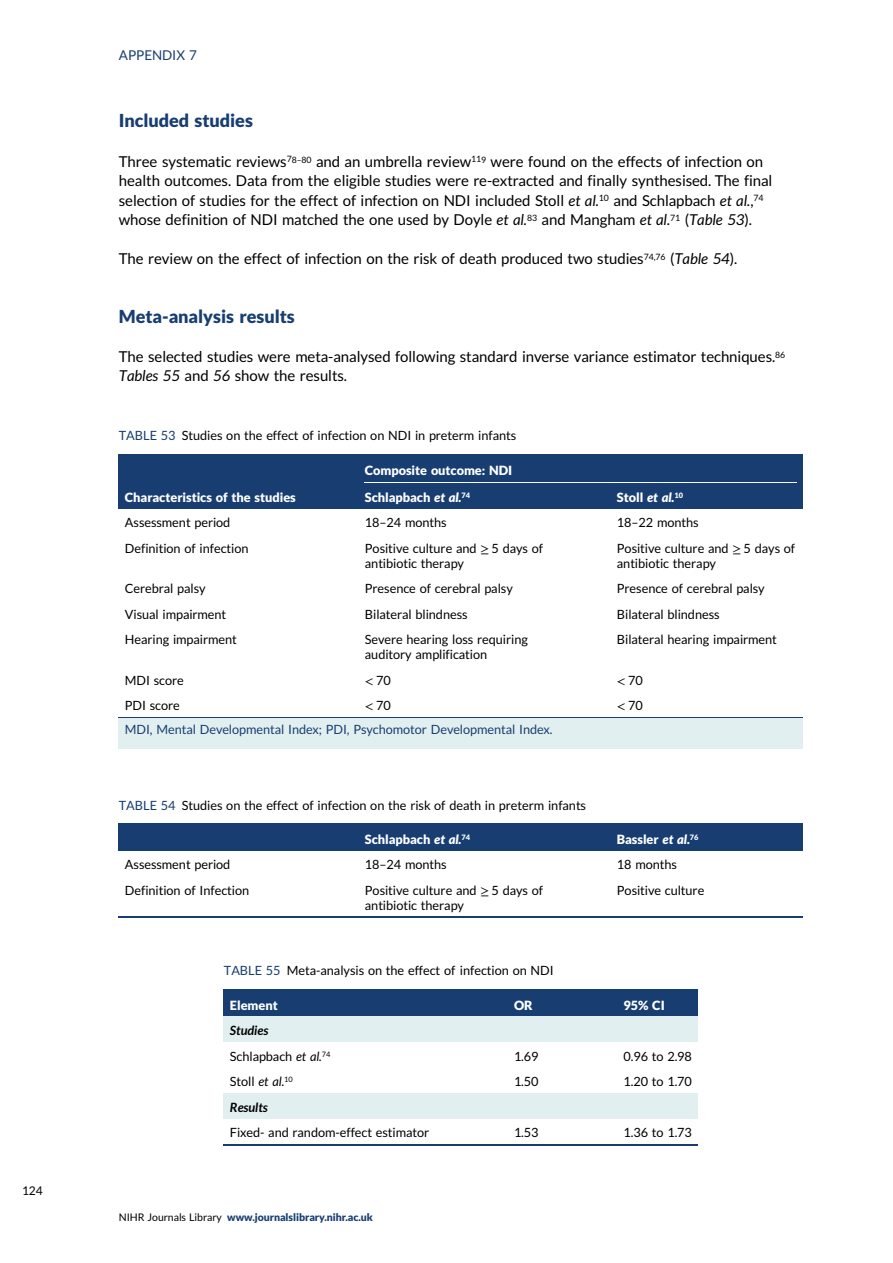
<style>
.page{position:relative;width:893px;height:1263px;background:#fff}
.page>*{position:absolute;margin:0;border:0;box-sizing:border-box;transform-origin:0 0}
.t1{font:18px "Adv T Tfac 587 ca.B";color:#183e71}
.t2{font:15px/19.5px "Adv T Ta 9 c 1 b 374";color:#000}
.t3{font:13.5px "Adv T Ta 9 c 1 b 374";color:#183e71}
.t4{font:12.75px/15px "Adv T Ta 9 c 1 b 374";color:#000}
.t5{font:12.75px/27px "Adv T Tfac 587 ca.B";color:#fff}
.t6{font:12.75px "Adv T Ta 9 c 1 b 374";color:#183e71}
.t7{font:12.75px "Adv TT9 c 438 aa 4.BI";color:#000}
.t8{font:12px "Adv T Ta 9 c 1 b 374";color:#000}
.t9{font:10.5px "Adv T Tfac 587 ca.B";color:#183e71}
.s1{font-family:"Adv T Teb 5 f 0 e 55.I"}
.s2{color:#183e71}
.s3{font-family:"Adv T Tdc 76 ebec.BI"}
.s4{font-style:inherit}
.s5{font-family:"Adv T Td 877 c 31 c"}
.s6{font-family:"Adv T Ta 9 c 1 b 374";color:#000}
</style>
<div class="page">
<div style="left:119px;top:455px;width:246px;height:54px;background:#183e71"></div>
<div style="left:350px;top:455px;width:453px;height:27px;background:#183e71"></div>
<div style="left:350px;top:482px;width:267px;height:27px;background:#183e71"></div>
<div style="left:602px;top:482px;width:201px;height:27px;background:#183e71"></div>
<hr style="left:119px;top:454px;width:684px;height:1px;background:#183e71">
<hr style="left:119px;top:717px;width:684px;height:1px;background:#183e71">
<hr style="left:365px;top:482px;width:432px;height:1px;background:#fff">
<div style="left:119px;top:718px;width:684px;height:31px;background:#e1eff0"></div>
<div style="left:119px;top:824px;width:246px;height:27px;background:#183e71"></div>
<div style="left:350px;top:824px;width:267px;height:27px;background:#183e71"></div>
<div style="left:602px;top:824px;width:201px;height:27px;background:#183e71"></div>
<hr style="left:119px;top:823px;width:684px;height:1px;background:#183e71">
<hr style="left:119px;top:917px;width:684px;height:1px;background:#183e71">
<div style="left:224px;top:990px;width:290px;height:26px;background:#183e71"></div>
<div style="left:429px;top:990px;width:194px;height:26px;background:#183e71"></div>
<div style="left:539px;top:990px;width:159px;height:26px;background:#183e71"></div>
<div style="left:224px;top:1016px;width:474px;height:26px;background:#e1eff0"></div>
<div style="left:224px;top:1093px;width:474px;height:25px;background:#e1eff0"></div>
<hr style="left:224px;top:989px;width:474px;height:1px;background:#183e71">
<hr style="left:224px;top:1144px;width:474px;height:1px;background:#183e71">
<p class="t8" style="left:22px;top:1184px;width:22px">124</p>
<p class="t3" style="left:119px;top:48px;width:79px">APPENDIX 7</p>
<h1 class="t1" style="left:119px;top:113px;width:135px">Included studies</h1>
<p class="t2" style="left:119px;top:151px;width:655px">Three systematic reviews<sup>78</sup><sup>–</sup><sup>80</sup> and an umbrella review<sup>119</sup> were found on the effects of infection on health outcomes. Data from the eligible studies were re-extracted and finally synthesised. The final selection of studies for the effect of infection on NDI included Stoll <span class="s1">et al.</span><sup>10</sup> and Schlapbach <span class="s1">et al.</span>,<sup>74 </sup>whose definition of NDI matched the one used by Doyle <span class="s1">et al.</span><sup>83</sup> and Mangham <span class="s1">et al.</span><sup>71</sup> (<span class="s1">Table 53</span>).</p>
<p class="t2" style="left:119px;top:249px;width:620px">The review on the effect of infection on the risk of death produced two studies<sup>74,76</sup> (<span class="s1">Table 54</span>).</p>
<h1 class="t1" style="left:119px;top:308px;width:177px">Meta-analysis results</h1>
<p class="t2" style="left:119px;top:346px;width:668px">The selected studies were meta-analysed following standard inverse variance estimator techniques.<sup>86<br></sup><span class="s1">Tables 55</span> and <span class="s1">56</span> show the results.</p>
<p class="t4" style="left:119px;top:428px;width:399px"><span class="s2">TABLE 53</span> Studies on the effect of infection on NDI in preterm infants</p>
<p class="t5" style="left:125px;top:484px;width:172px">Characteristics of the studies</p>
<p class="t5" style="left:365px;top:457px;width:149px">Composite outcome: NDI<br>Schlapbach <span class="s3">et al.</span><sup>74</sup></p>
<p class="t5" style="left:617px;top:484px;width:68px">Stoll <span class="s3">et al.</span><sup>10</sup></p>
<p class="t4" style="left:125px;top:515px;width:107px">Assessment period</p>
<p class="t4" style="left:365px;top:515px;width:83px">18<span class="s4">–</span>24 months</p>
<p class="t4" style="left:617px;top:515px;width:83px">18<span class="s4">–</span>22 months</p>
<p class="t4" style="left:125px;top:541px;width:125px">Definition of infection</p>
<p class="t4" style="left:365px;top:541px;width:180px">Positive culture and <span class="s5">≥</span> 5 days of antibiotic therapy</p>
<p class="t4" style="left:617px;top:541px;width:180px">Positive culture and <span class="s5">≥</span> 5 days of antibiotic therapy</p>
<p class="t4" style="left:125px;top:581px;width:82px">Cerebral palsy</p>
<p class="t4" style="left:365px;top:581px;width:149px">Presence of cerebral palsy</p>
<p class="t4" style="left:617px;top:581px;width:149px">Presence of cerebral palsy</p>
<p class="t4" style="left:125px;top:607px;width:103px">Visual impairment</p>
<p class="t4" style="left:365px;top:607px;width:104px">Bilateral blindness</p>
<p class="t4" style="left:617px;top:607px;width:104px">Bilateral blindness</p>
<p class="t4" style="left:125px;top:632px;width:113px">Hearing impairment</p>
<p class="t4" style="left:365px;top:632px;width:164px">Severe hearing loss requiring auditory amplification</p>
<p class="t4" style="left:617px;top:632px;width:161px">Bilateral hearing impairment</p>
<p class="t4" style="left:125px;top:673px;width:60px">MDI score</p>
<p class="t4" style="left:365px;top:673px;width:27px"><span class="s5">&lt;</span>70</p>
<p class="t4" style="left:617px;top:673px;width:27px"><span class="s5">&lt;</span>70</p>
<p class="t4" style="left:125px;top:698px;width:56px">PDI score</p>
<p class="t4" style="left:365px;top:698px;width:27px"><span class="s5">&lt;</span>70</p>
<p class="t4" style="left:617px;top:698px;width:27px"><span class="s5">&lt;</span>70</p>
<p class="t6" style="left:125px;top:722px;width:429px">MDI, Mental Developmental Index; PDI, Psychomotor Developmental Index.</p>
<p class="t4" style="left:119px;top:798px;width:469px"><span class="s2">TABLE 54</span> Studies on the effect of infection on the risk of death in preterm infants</p>
<p class="t5" style="left:365px;top:827px;width:107px">Schlapbach <span class="s3">et al.</span><sup>74</sup></p>
<p class="t5" style="left:617px;top:827px;width:83px">Bassler <span class="s3">et al.</span><sup>76</sup></p>
<p class="t4" style="left:125px;top:857px;width:107px">Assessment period</p>
<p class="t4" style="left:365px;top:857px;width:83px">18<span class="s4">–</span>24 months</p>
<p class="t4" style="left:617px;top:857px;width:62px">18 months</p>
<p class="t4" style="left:125px;top:883px;width:126px">Definition of Infection</p>
<p class="t4" style="left:365px;top:883px;width:180px">Positive culture and <span class="s5">≥</span> 5 days of antibiotic therapy</p>
<p class="t4" style="left:617px;top:883px;width:89px">Positive culture</p>
<p class="t4" style="left:224px;top:963px;width:331px"><span class="s2">TABLE 55</span> Meta-analysis on the effect of infection on NDI</p>
<p class="t5" style="left:230px;top:992px;width:49px">Element</p>
<p class="t5" style="left:514px;top:992px;width:20px">OR</p>
<p class="t5" style="left:623px;top:992px;width:43px">95% CI</p>
<p class="t7" style="left:230px;top:1025px;width:40px">Studies</p>
<p class="t4" style="left:230px;top:1049px;width:102px">Schlapbach <span class="s1">et al.</span><sup>74</sup></p>
<p class="t4" style="left:514px;top:1049px;width:26px">1.69</p>
<p class="t4" style="left:623px;top:1049px;width:70px">0.96 to 2.98</p>
<p class="t4" style="left:230px;top:1074px;width:64px">Stoll <span class="s1">et al.</span><sup>10</sup></p>
<p class="t4" style="left:514px;top:1074px;width:26px">1.50</p>
<p class="t4" style="left:623px;top:1074px;width:70px">1.20 to 1.70</p>
<p class="t7" style="left:230px;top:1102px;width:39px">Results</p>
<p class="t4" style="left:230px;top:1125px;width:201px">Fixed- and random-effect estimator</p>
<p class="t4" style="left:514px;top:1125px;width:26px">1.53</p>
<p class="t4" style="left:623px;top:1125px;width:70px">1.36 to 1.73</p>
<p class="t9" style="left:119px;top:1212px;width:255px"><span class="s6">NIHR Journals Library</span> www.journalslibrary.nihr.ac.uk</p>
</div>
